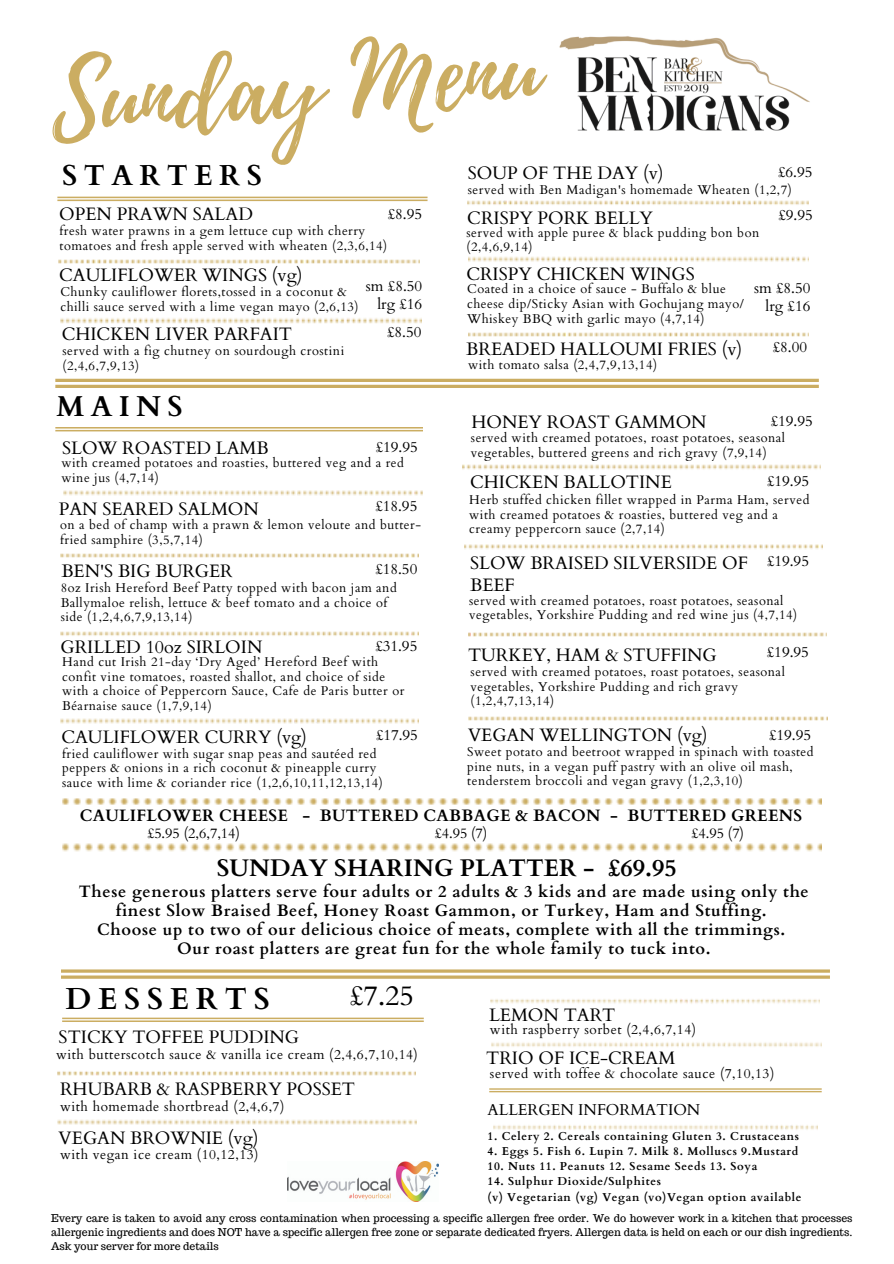
<style>
.page{position:relative;width:894px;height:1264px;background:#fff}
.page>*{position:absolute;margin:0;border:0;box-sizing:border-box;transform-origin:0 0}
.t1{font:100.65px "Playlist Script";color:#cbad62}
.t2{font:700 30.3px "Cardo";letter-spacing:.22em;color:#000}
.t3{font:700 28.8px "Cardo";letter-spacing:.22em;color:#000}
.t4{font:28.05px "Cardo";color:#000}
.t5{font:700 24px "Cardo";color:#000}
.t6{font:18px/22.5px "Cardo";color:#000}
.t7{font:700 16.5px/19.2px "Cardo";letter-spacing:.04em;color:#000;text-align:center}
.t8{font:700 16.5px "Cardo";letter-spacing:.015em;color:#000}
.t9{font:15.75px "Cardo";color:#000}
.t10{font:15px "Cardo";color:#000}
.t11{font:14.25px "Cardo";color:#000}
.t12{font:13.5px "Cardo";letter-spacing:.04em;color:#000}
.t13{font:12.75px/14.5px "Cardo";letter-spacing:.04em;color:#000}
.t14{font:700 11.4px "Cardo";letter-spacing:.055em;color:#000}
.t15{font:10.5px/14px "Trocchi";color:#000;text-align:justify}
</style>
<div class="page">
<img style="left:559px;top:36px;width:251px;height:95px">
<svg style="left:57px;top:197px;width:370px;height:4px"></svg>
<svg style="left:55px;top:379px;width:763px;height:9px"></svg>
<svg style="left:55px;top:427px;width:368px;height:4px"></svg>
<svg style="left:62px;top:1017px;width:361px;height:5px;background:#decc9e"></svg>
<svg style="left:61px;top:969px;width:768px;height:9px"></svg>
<svg style="left:62px;top:798px;width:758px;height:7px"></svg>
<svg style="left:820px;top:798px;width:2px;height:7px"></svg>
<svg style="left:59px;top:259px;width:360px;height:5px"></svg>
<svg style="left:489px;top:1088px;width:332px;height:4px"></svg>
<svg style="left:491px;top:1042px;width:330px;height:5px"></svg>
<svg style="left:468px;top:256px;width:340px;height:6px"></svg>
<svg style="left:468px;top:332px;width:340px;height:5px"></svg>
<svg style="left:60px;top:318px;width:361px;height:6px"></svg>
<svg style="left:467px;top:200px;width:340px;height:5px"></svg>
<svg style="left:493px;top:1125px;width:323px;height:5px"></svg>
<img style="left:288px;top:1161px;width:150px;height:40px">
<svg style="left:57px;top:1071px;width:358px;height:5px"></svg>
<svg style="left:58px;top:1119px;width:358px;height:6px"></svg>
<svg style="left:60px;top:553px;width:358px;height:5px"></svg>
<svg style="left:60px;top:631px;width:358px;height:5px"></svg>
<svg style="left:60px;top:718px;width:358px;height:6px"></svg>
<svg style="left:63px;top:490px;width:358px;height:6px"></svg>
<svg style="left:421px;top:490px;width:2px;height:6px"></svg>
<svg style="left:462px;top:464px;width:358px;height:6px"></svg>
<svg style="left:464px;top:544px;width:358px;height:6px"></svg>
<svg style="left:468px;top:632px;width:358px;height:5px"></svg>
<svg style="left:468px;top:716px;width:357px;height:5px"></svg>
<svg style="left:62px;top:843px;width:758px;height:9px"></svg>
<svg style="left:820px;top:843px;width:2px;height:9px"></svg>
<svg style="left:490px;top:999px;width:329px;height:5px"></svg>
<h1 class="t1" style="left:45px;top:31px;width:491px;rotate:-4deg">Sunday Menu</h1>
<p class="t3" style="left:62px;top:156px;width:201px">STARTERS</p>
<p class="t6" style="left:467px;top:162px;width:197px">SOUP OF THE DAY (v)</p>
<p class="t13" style="left:467px;top:182px;width:325px">served with Ben Madigan's homemade Wheaten (1,2,7)</p>
<p class="t10" style="left:777px;top:162px;width:36px">£6.95</p>
<h2 class="t6" style="left:59px;top:203px;width:195px">OPEN PRAWN SALAD</h2>
<h6 class="t13" style="left:59px;top:224px;width:329px">fresh water prawns in a gem lettuce cup with cherry tomatoes and fresh apple served with wheaten (2,3,6,14)</h6>
<p class="t10" style="left:387px;top:204px;width:36px">£8.95</p>
<p class="t6" style="left:59px;top:264px;width:245px">CAULIFLOWER WINGS (vg)</p>
<h6 class="t13" style="left:60px;top:284px;width:299px">Chunky cauliflower florets,tossed in a coconut &amp; chilli sauce served with a lime vegan mayo (2,6,13)</h6>
<h6 class="t6" style="left:62px;top:323px;width:232px">CHICKEN LIVER PARFAIT</h6>
<p class="t13" style="left:62px;top:343px;width:283px">served with a fig chutney on sourdough crostini (2,4,6,7,9,13)</p>
<h2 class="t3" style="left:56px;top:387px;width:128px">MAINS</h2>
<p class="t10" style="left:366px;top:276px;width:58px">sm £8.50</p>
<p class="t10" style="left:377px;top:294px;width:46px">lrg £16</p>
<h6 class="t10" style="left:387px;top:322px;width:36px">£8.50</h6>
<p class="t6" style="left:467px;top:207px;width:187px">CRISPY PORK BELLY</p>
<p class="t13" style="left:466px;top:225px;width:294px">served with apple puree &amp; black pudding bon bon (2,4,6,9,14)</p>
<p class="t10" style="left:778px;top:205px;width:36px">£9.95</p>
<h6 class="t6" style="left:466px;top:263px;width:230px">CRISPY CHICKEN WINGS</h6>
<p class="t13" style="left:467px;top:282px;width:278px">Coated in a choice of sauce - Buffalo &amp; blue cheese dip/Sticky Asian with Gochujang mayo/<br>Whiskey BBQ with garlic mayo (4,7,14)</p>
<p class="t6" style="left:466px;top:338px;width:277px">BREADED HALLOUMI FRIES (v)</p>
<p class="t13" style="left:468px;top:357px;width:190px">with tomato salsa (2,4,7,9,13,14)</p>
<p class="t10" style="left:753px;top:278px;width:58px">sm £8.50</p>
<h6 class="t10" style="left:765px;top:296px;width:46px">lrg £16</h6>
<p class="t10" style="left:772px;top:337px;width:36px">£8.00</p>
<h4 class="t6" style="left:471px;top:411px;width:236px">HONEY ROAST GAMMON</h4>
<p class="t10" style="left:770px;top:411px;width:44px">£19.95</p>
<p class="t6" style="left:62px;top:437px;width:208px">SLOW ROASTED LAMB</p>
<p class="t10" style="left:375px;top:437px;width:44px">£19.95</p>
<p class="t13" style="left:471px;top:431px;width:316px">served with creamed potatoes, roast potatoes, seasonal vegetables, buttered greens and rich gravy (7,9,14)</p>
<h5 class="t13" style="left:61px;top:455px;width:344px">with creamed potatoes and roasties, buttered veg and a red wine jus (4,7,14)</h5>
<p class="t6" style="left:470px;top:471px;width:203px">CHICKEN BALLOTINE</p>
<h2 class="t10" style="left:766px;top:471px;width:44px">£19.95</h2>
<p class="t10" style="left:375px;top:496px;width:44px">£18.95</p>
<p class="t6" style="left:59px;top:498px;width:202px">PAN SEARED SALMON</p>
<p class="t13" style="left:60px;top:518px;width:362px">on a bed of champ with a prawn &amp; lemon veloute and butter&shy;fried samphire (3,5,7,14)</p>
<p class="t6" style="left:61px;top:560px;width:173px">BEN'S BIG BURGER</p>
<p class="t10" style="left:375px;top:559px;width:44px">£18.50</p>
<h6 class="t13" style="left:61px;top:581px;width:337px">8oz Irish Hereford Beef Patty topped with bacon jam and<br>Ballymaloe relish, lettuce &amp; beef tomato and a choice of side (1,2,4,6,7,9,13,14)</h6>
<p class="t6" style="left:61px;top:636px;width:203px">GRILLED 10oz SIRLOIN</p>
<p class="t10" style="left:375px;top:635px;width:44px">£31.95</p>
<p class="t13" style="left:62px;top:654px;width:343px">Hand cut Irish 21-day ‘Dry Aged’ Hereford Beef with confit vine tomatoes, roasted shallot, and choice of side with a choice of Peppercorn Sauce, Cafe de Paris butter or Béarnaise sauce (1,7,9,14)</p>
<p class="t6" style="left:61px;top:726px;width:247px">CAULIFLOWER CURRY (vg)</p>
<p class="t10" style="left:375px;top:725px;width:44px">£17.95</p>
<p class="t13" style="left:62px;top:746px;width:322px">fried cauliflower with sugar snap peas and sautéed red peppers &amp; onions in a rich coconut &amp; pineapple curry sauce with lime &amp; coriander rice (1,2,6,10,11,12,13,14)</p>
<p class="t13" style="left:469px;top:493px;width:341px">Herb stuffed chicken fillet wrapped in Parma Ham, served with creamed potatoes &amp; roasties, buttered veg and a creamy peppercorn sauce (2,7,14)</p>
<h6 class="t6" style="left:470px;top:552px;width:279px">SLOW BRAISED SILVERSIDE OF<br>BEEF</h6>
<p class="t10" style="left:766px;top:550px;width:44px">£19.95</p>
<h3 class="t13" style="left:469px;top:593px;width:329px">served with creamed potatoes, roast potatoes, seasonal vegetables, Yorkshire Pudding and red wine jus (4,7,14)</h3>
<p class="t6" style="left:468px;top:644px;width:250px">TURKEY, HAM &amp; STUFFING</p>
<p class="t10" style="left:766px;top:642px;width:44px">£19.95</p>
<h6 class="t13" style="left:470px;top:664px;width:316px">served with creamed potatoes, roast potatoes, seasonal vegetables, Yorkshire Pudding and rich gravy (1,2,4,7,13,14)</h6>
<p class="t6" style="left:468px;top:724px;width:241px">VEGAN WELLINGTON (vg)</p>
<p class="t13" style="left:467px;top:744px;width:348px">Sweet potato and beetroot wrapped in spinach with toasted pine nuts, in a vegan puff pastry with an olive oil mash, tenderstem broccoli and vegan gravy (1,2,3,10)</p>
<h6 class="t10" style="left:768px;top:725px;width:44px">£19.95</h6>
<p class="t8" style="left:80px;top:804px;width:723px">CAULIFLOWER CHEESE - BUTTERED CABBAGE &amp; BACON - BUTTERED GREENS</p>
<p class="t11" style="left:147px;top:823px;width:94px">£5.95 (2,6,7,14)</p>
<p class="t11" style="left:434px;top:824px;width:54px">£4.95 (7)</p>
<p class="t11" style="left:691px;top:823px;width:54px">£4.95 (7)</p>
<p class="t5" style="left:217px;top:852px;width:461px">SUNDAY SHARING PLATTER - £69.95</p>
<p class="t7" style="left:79px;top:881px;width:731px">These generous platters serve four adults or 2 adults &amp; 3 kids and are made using only the finest Slow Braised Beef, Honey Roast Gammon, or Turkey, Ham and Stuffing.</p>
<h6 class="t7" style="left:97px;top:920px;width:689px">Choose up to two of our delicious choice of meats, complete with all the trimmings.</h6>
<p class="t7" style="left:177px;top:939px;width:535px">Our roast platters are great fun for the whole family to tuck into.</p>
<p class="t2" style="left:66px;top:978px;width:206px">DESSERTS</p>
<h6 class="t4" style="left:349px;top:977px;width:66px">£7.25</h6>
<h6 class="t6" style="left:59px;top:1025px;width:242px">STICKY TOFFEE PUDDING</h6>
<p class="t12" style="left:56px;top:1045px;width:363px">with butterscotch sauce &amp; vanilla ice cream (2,4,6,7,10,14)</p>
<h6 class="t6" style="left:60px;top:1077px;width:296px">RHUBARB &amp; RASPBERRY POSSET</h6>
<p class="t12" style="left:60px;top:1097px;width:226px">with homemade shortbread (2,4,6,7)</p>
<p class="t6" style="left:59px;top:1126px;width:201px">VEGAN BROWNIE (vg)</p>
<p class="t12" style="left:60px;top:1146px;width:200px">with vegan ice cream (10,12,13)</p>
<p class="t6" style="left:489px;top:1004px;width:128px">LEMON TART</p>
<p class="t12" style="left:490px;top:1021px;width:207px">with raspberry sorbet (2,4,6,7,14)</p>
<p class="t6" style="left:486px;top:1047px;width:190px">TRIO OF ICE-CREAM</p>
<p class="t12" style="left:490px;top:1064px;width:286px">served with toffee &amp; chocolate sauce (7,10,13)</p>
<p class="t9" style="left:487px;top:1099px;width:214px">ALLERGEN INFORMATION</p>
<p class="t14" style="left:487px;top:1128px;width:313px">1. Celery 2. Cereals containing Gluten 3. Crustaceans</p>
<p class="t14" style="left:487px;top:1143px;width:312px">4. Eggs 5. Fish 6. Lupin 7. Milk 8. Molluscs 9.Mustard</p>
<p class="t14" style="left:487px;top:1158px;width:271px">10. Nuts 11. Peanuts 12. Sesame Seeds 13. Soya</p>
<h6 class="t14" style="left:487px;top:1173px;width:175px">14. Sulphur Dioxide/Sulphites</h6>
<p class="t14" style="left:487px;top:1189px;width:315px">(v) Vegetarian (vg) Vegan (vo)Vegan option available</p>
<p class="t15" style="left:51px;top:1210px;width:802px">Every care is taken to avoid any cross contamination when processing a specific allergen free order. We do however work in a kitchen that processes allergenic ingredients and does NOT have a specific allergen free zone or separate dedicated fryers. Allergen data is held on each or our dish ingredients.<br>Ask your server for more details</p>
</div>
